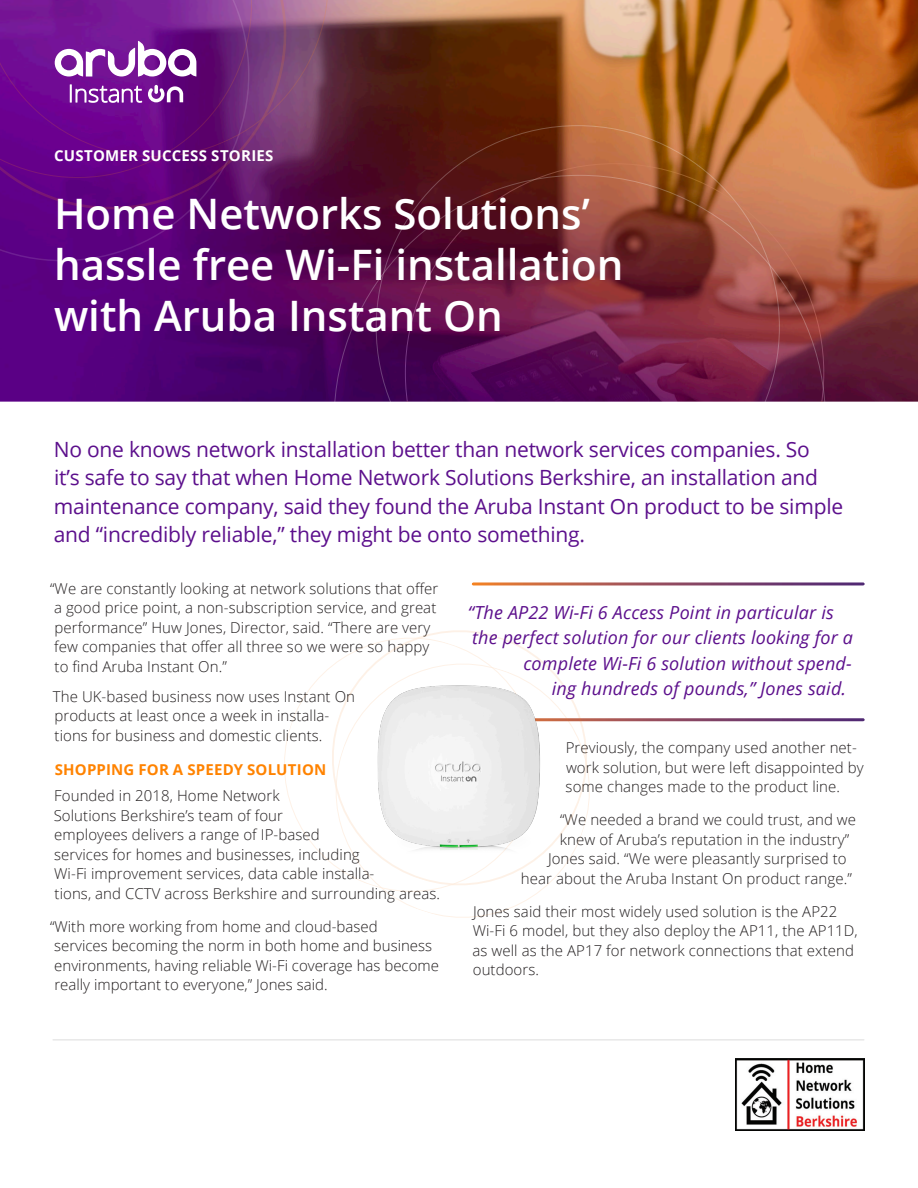
<style>
.page{position:relative;width:918px;height:1188px;background:#fff}
.page>*{position:absolute;margin:0;border:0;box-sizing:border-box;transform-origin:0 0}
.t1{font:600 42px/51px "Open Sans";color:#fff}
.t2{font:21px/28.5px "Open Sans";letter-spacing:-.01em;color:#5c0f8c}
.t3{font:italic 18px "Open Sans";letter-spacing:.01em;color:#5c0f8c}
.t4{font:300 15px/19.5px "Open Sans";letter-spacing:.005em;color:#231f20}
.t5{font:700 15px "Open Sans";letter-spacing:.015em;color:#ff8300}
.t6{font:700 15px "Open Sans";letter-spacing:.015em;color:#fff}
</style>
<div class="page">
<img style="left:0;top:0;width:918px;height:402px">
<svg style="left:249px;top:181px;width:64px;height:51px;background:#52044f"></svg>
<svg style="left:277px;top:0;width:77px;height:181px;background:#723c5d"></svg>
<svg style="left:249px;top:0;width:28px;height:202px;background:#79397d"></svg>
<svg style="left:0;top:0;width:249px;height:261px;background:#670a83"></svg>
<svg style="left:55px;top:41px;width:141px;height:36px"></svg>
<svg style="left:70px;top:84px;width:72px;height:19px"></svg>
<svg style="left:148px;top:85px;width:35px;height:17px"></svg>
<hr style="left:53px;top:1040px;width:811px;height:1px;background:#dcdcdc">
<svg style="left:284px;top:630px;width:241px;height:224px"></svg>
<svg style="left:321px;top:649px;width:283px;height:269px"></svg>
<img style="left:735px;top:1059px;width:129px;height:72px">
<img style="left:370px;top:675px;width:175px;height:183px">
<p class="t6" style="left:54px;top:145px;width:221px">CUSTOMER SUCCESS STORIES</p>
<h1 class="t1" style="left:54px;top:187px;width:571px">Home Networks Solutions’ hassle free Wi-Fi installation with Aruba Instant On</h1>
<p class="t2" style="left:54px;top:434px;width:791px">No one knows network installation better than network services companies. So<br>it’s safe to say that when Home Network Solutions Berkshire, an installation and maintenance company, said they found the Aruba Instant On product to be simple and “incredibly reliable,” they might be onto something.</p>
<p class="t4" style="left:50px;top:578px;width:390px">“We are constantly looking at network solutions that offer a good price point, a non-subscription service, and great performance” Huw Jones, Director, said. “There are very few companies that offer all three so we were so happy to find Aruba Instant On.”</p>
<p class="t4" style="left:53px;top:686px;width:304px">The UK-based business now uses Instant On products at least once a week in installa&shy;tions for business and domestic clients.</p>
<p class="t5" style="left:55px;top:759px;width:273px">SHOPPING FOR A SPEEDY SOLUTION</p>
<p class="t4" style="left:54px;top:786px;width:388px">Founded in 2018, Home Network<br>Solutions Berkshire’s team of four<br>employees delivers a range of IP-based<br>services for homes and businesses, including<br>Wi-Fi improvement services, data cable installa-<br>tions, and CCTV across Berkshire and surrounding areas.</p>
<p class="t4" style="left:50px;top:916px;width:390px">“With more working from home and cloud-based<br>services becoming the norm in both home and business environments, having reliable Wi-Fi coverage has become really important to everyone,” Jones said.</p>
<p class="t3" style="left:468px;top:600px;width:368px">“The AP22 Wi-Fi 6 Access Point in particular is</p>
<p class="t3" style="left:472px;top:625px;width:382px">the perfect solution for our clients looking for a</p>
<p class="t3" style="left:523px;top:651px;width:330px">complete Wi-Fi 6 solution without spend-</p>
<p class="t3" style="left:552px;top:676px;width:296px">ing hundreds of pounds,” Jones said.</p>
<p class="t4" style="left:566px;top:737px;width:300px">Previously, the company used another net&shy;work solution, but were left disappointed by some changes made to the product line.</p>
<p class="t4" style="left:560px;top:809px;width:298px">“We needed a brand we could trust, and we</p>
<p class="t4" style="left:560px;top:829px;width:291px">knew of Aruba’s reputation in the industry”</p>
<p class="t4" style="left:548px;top:848px;width:300px">Jones said. “We were pleasantly surprised to</p>
<p class="t4" style="left:521px;top:868px;width:332px">hear about the Aruba Instant On product range.”</p>
<p class="t4" style="left:473px;top:901px;width:387px">Jones said their most widely used solution is the AP22<br>Wi-Fi 6 model, but they also deploy the AP11, the AP11D, as well as the AP17 for network connections that extend outdoors.</p>
</div>
